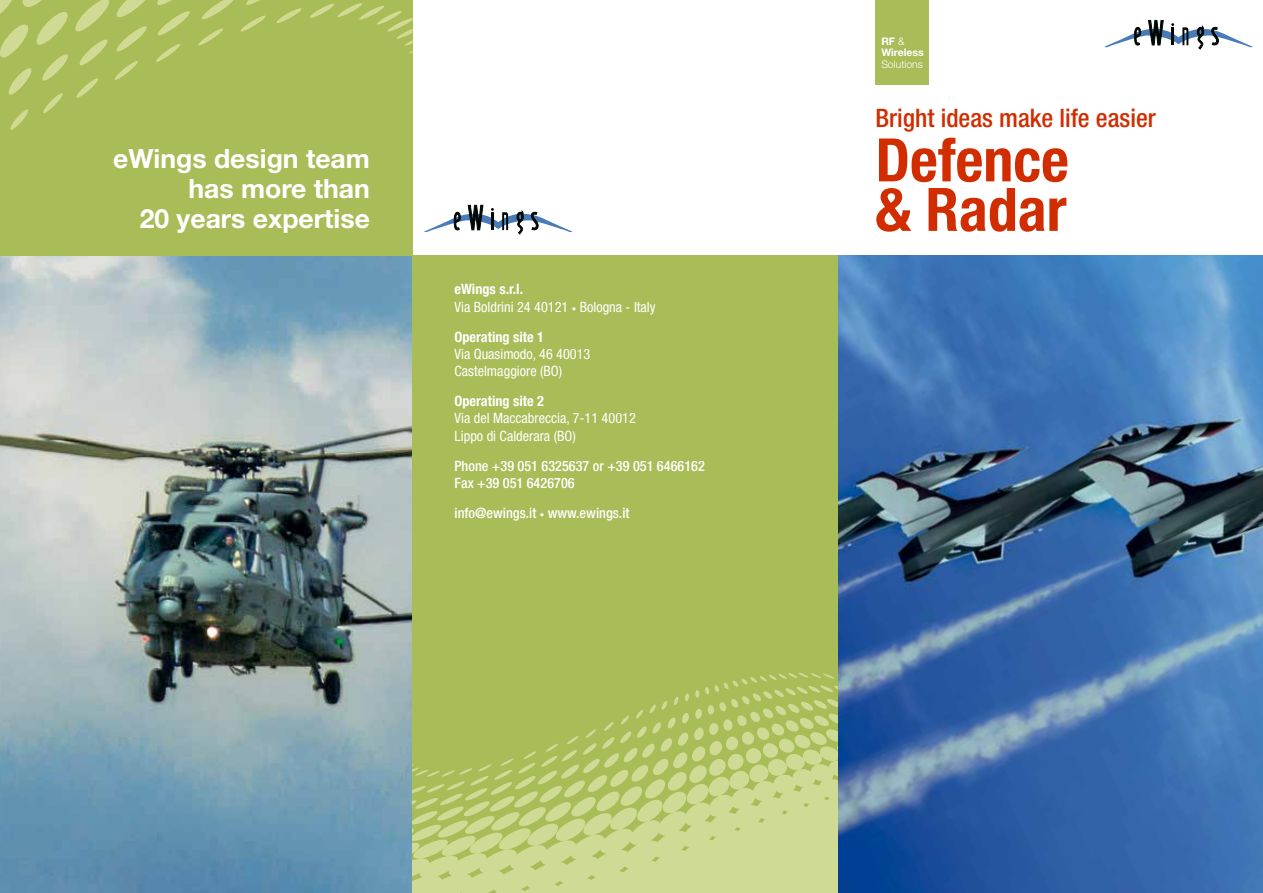
<style>
.page{position:relative;width:1263px;height:893px;background:#fff}
.page>*{position:absolute;margin:0;border:0;box-sizing:border-box;transform-origin:0 0}
.t1{font:700 condensed 60px/49.5px "Helvetica Neue";color:#d12d00}
.t2{font:700 26.55px/30px "Helvetica Neue";color:#fff;text-align:right}
.t3{font:500 condensed 25.5px "Helvetica Neue";color:#d12d00}
.t4{font:condensed 14.25px/17.2px "Helvetica Neue";color:#fff}
.t5{font:500 condensed 14.25px/17.2px "Helvetica Neue";color:#fff}
.t6{font:700 condensed 14.25px "Helvetica Neue";color:#fff}
.t7{font:700 10.5px/11.2px "Helvetica Neue";color:#fff}
.t8{font:300 10.5px "Helvetica Neue";color:#fff}
.s1{font-weight:700}
.s2{font-size:9px}
.s3{font-weight:400;font-size:9px}
.s4{font-weight:300}
</style>
<div class="page">
<img style="left:0;top:255px;width:412px;height:638px">
<img style="left:838px;top:255px;width:425px;height:638px">
<svg style="left:1104px;top:20px;width:149px;height:30px"></svg>
<svg style="left:412px;top:255px;width:426px;height:638px;fill:#a8bc57"></svg>
<img style="left:714px;top:673px;width:124px;height:20px">
<div style="left:0;top:0;width:412px;height:255px;background:#a8bc57"></div>
<svg style="left:8px;top:58px;width:157px;height:72px"></svg>
<img style="left:0;top:0;width:412px;height:58px">
<div style="left:875px;top:0;width:54px;height:84px;background:#a8bc57"></div>
<svg style="left:424px;top:205px;width:148px;height:29px"></svg>
<h2 class="t2" style="left:113px;top:143px;width:258px">eWings design team has more than<br>20 years expertise</h2>
<p class="t4" style="left:454px;top:281px;width:203px"><span class="s1">eWings s.r.l.<br></span>Via Boldrini 24 40121 <span class="s2">•</span> Bologna - Italy</p>
<p class="t6" style="left:454px;top:328px;width:91px">Operating site 1</p>
<p class="t4" style="left:454px;top:345px;width:137px">Via Quasimodo, 46 40013<br>Castelmaggiore (BO)</p>
<p class="t6" style="left:454px;top:392px;width:91px">Operating site 2</p>
<p class="t4" style="left:454px;top:410px;width:183px">Via del Maccabreccia, 7-11 40012<br>Lippo di Calderara (BO)</p>
<p class="t5" style="left:454px;top:457px;width:252px">Phone +39 051 6325637 or +39 051 6466162<br>Fax +39 051 6426706</p>
<p class="t5" style="left:454px;top:504px;width:176px">info@ewings.it <span class="s3">•</span> www.ewings.it</p>
<p class="t7" style="left:881px;top:36px;width:44px">RF <span class="s4">&amp;<br></span>Wireless</p>
<p class="t8" style="left:881px;top:57px;width:43px">Solutions</p>
<h3 class="t3" style="left:875px;top:103px;width:282px">Bright ideas make life easier</h3>
<h1 class="t1" style="left:875px;top:134px;width:195px">Defence &amp; Radar</h1>
</div>
